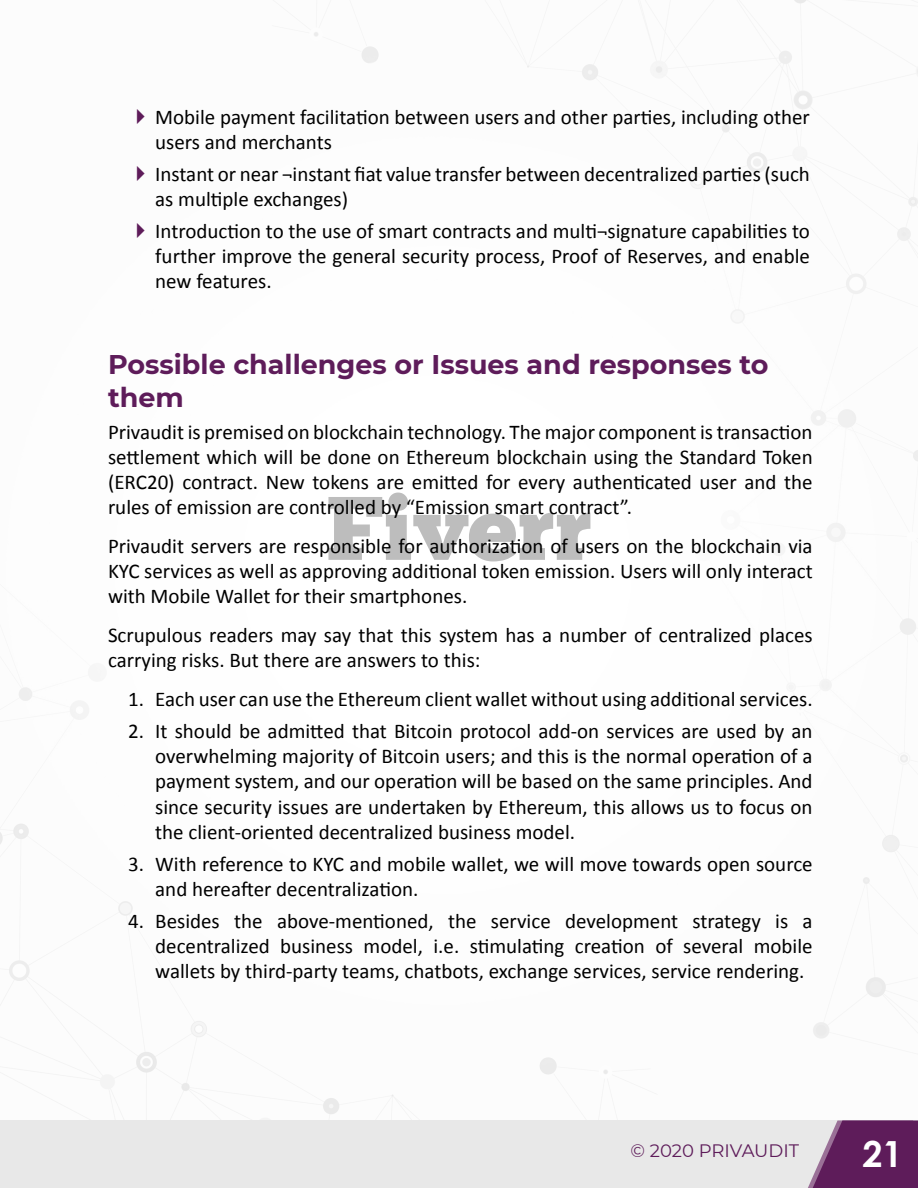
<style>
.page{position:relative;width:918px;height:1188px;background:#fff}
.page>*{position:absolute;margin:0;border:0;box-sizing:border-box;transform-origin:0 0}
.t1{font:90px "Chunk Five Ex";color:#000}
.t2{font:700 36px "Century Gothic";color:#fff}
.t3{font:700 27px/32.4px "Montserrat";color:#5e1c5a}
.t4{font:21px/25.2px "Calibri";color:#000;text-align:justify}
.t5{font:18px "Montserrat";letter-spacing:-.005em;color:#5e1c5a}
</style>
<div class="page">
<img style="left:0;top:0;width:918px;height:1120px">
<div style="left:0;top:1120px;width:918px;height:68px;background:#e8e8e8"></div>
<svg style="left:808px;top:1120px;width:110px;height:68px;background:#733b70"></svg>
<svg style="left:137px;top:109px;width:8px;height:15px"></svg>
<svg style="left:137px;top:166px;width:8px;height:15px"></svg>
<svg style="left:137px;top:223px;width:8px;height:15px"></svg>
<p class="t4" style="left:155px;top:104px;width:656px">Mobile payment facilitation between users and other parties, including other users and merchants</p>
<p class="t4" style="left:155px;top:161px;width:656px">Instant or near ¬instant fiat value transfer between decentralized parties (such as multiple exchanges)</p>
<p class="t4" style="left:155px;top:219px;width:656px">Introduction to the use of smart contracts and multi¬signature capabilities to further improve the general security process, Proof of Reserves, and enable new features.</p>
<p class="t3" style="left:108px;top:347px;width:662px">Possible challenges or Issues and responses to them</p>
<p class="t4" style="left:108px;top:419px;width:706px">Privaudit is premised on blockchain technology. The major component is transaction settlement which will be done on Ethereum blockchain using the Standard Token (ERC20) contract. New tokens are emitted for every authenticated user and the rules of emission are controlled by “Emission smart contract”.</p>
<p class="t4" style="left:108px;top:534px;width:706px">Privaudit servers are responsible for authorization of users on the blockchain via KYC services as well as approving additional token emission. Users will only interact with Mobile Wallet for their smartphones.</p>
<p class="t4" style="left:108px;top:623px;width:706px">Scrupulous readers may say that this system has a number of centralized places carrying risks. But there are answers to this:</p>
<p class="t4" style="left:128px;top:687px;width:686px">1. Each user can use the Ethereum client wallet without using additional services.</p>
<p class="t4" style="left:155px;top:719px;width:659px;text-indent:-27px">2. It should be admitted that Bitcoin protocol add-on services are used by an overwhelming majority of Bitcoin users; and this is the normal operation of a payment system, and our operation will be based on the same principles. And since security issues are undertaken by Ethereum, this allows us to focus on the client-oriented decentralized business model.</p>
<p class="t4" style="left:155px;top:851px;width:659px;text-indent:-27px">3. With reference to KYC and mobile wallet, we will move towards open source and hereafter decentralization.</p>
<p class="t4" style="left:155px;top:908px;width:659px;text-indent:-27px">4. Besides the above-mentioned, the service development strategy is a decentralized business model, i.e. stimulating creation of several mobile wallets by third-party teams, chatbots, exchange services, service rendering.</p>
<h1 class="t1" style="left:326px;top:461px;width:267px">Fiverr</h1>
<p class="t5" style="left:631px;top:1139px;width:170px">© 2020 PRIVAUDIT</p>
<h2 class="t2" style="left:862px;top:1127px;width:42px">21</h2>
</div>
